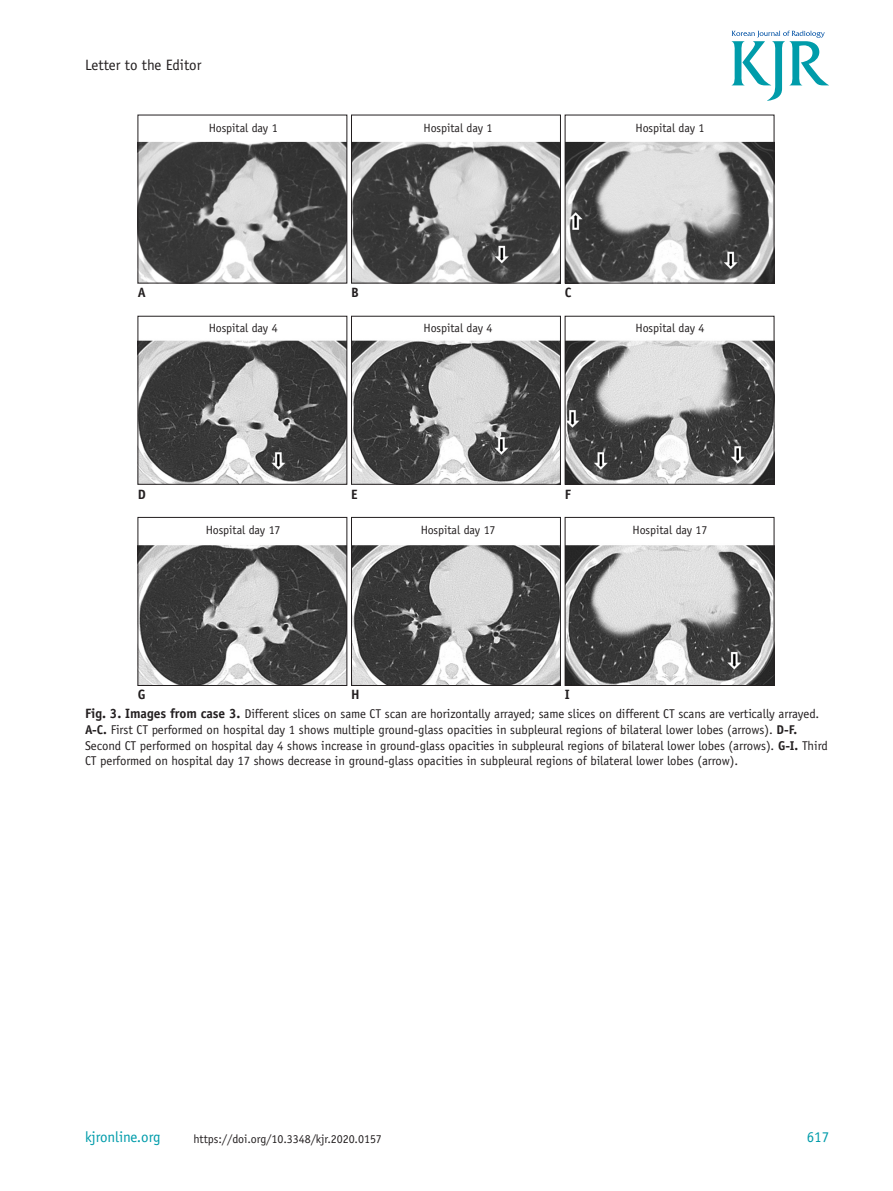
<style>
.page{position:relative;width:893px;height:1191px;background:#fff}
.page>*{position:absolute;margin:0;border:0;box-sizing:border-box;transform-origin:0 0}
.t1{font:15px "Officina Sans Std";letter-spacing:-.005em;color:#231f20}
.t2{font:15px "Officina Sans Std";letter-spacing:-.005em;color:#009caa}
.t3{font:700 13.5px "Officina Sans Std";color:#231f20}
.t4{font:12.75px/15.8px "Officina Sans Std";letter-spacing:-.005em;color:#231f20}
.t5{font:12px "Officina Sans Std";letter-spacing:-.005em;color:#231f20}
.s1{font-weight:700;font-size:13.5px}
.s2{font-weight:700}
</style>
<div class="page">
<svg style="left:732px;top:31px;width:97px;height:70px"></svg>
<img style="left:140px;top:141px;width:205px;height:140px">
<div style="left:138px;top:115px;width:209px;height:168px;border:1px solid #231f20"></div>
<img style="left:140px;top:340px;width:205px;height:142px">
<img style="left:140px;top:545px;width:205px;height:138px">
<div style="left:138px;top:517px;width:209px;height:168px;border:1px solid #231f20"></div>
<img style="left:353px;top:545px;width:206px;height:138px">
<div style="left:351px;top:517px;width:210px;height:168px;border:1px solid #231f20"></div>
<img style="left:567px;top:545px;width:205px;height:138px">
<div style="left:565px;top:517px;width:209px;height:168px;border:1px solid #231f20"></div>
<img style="left:353px;top:340px;width:206px;height:142px">
<div style="left:351px;top:316px;width:210px;height:168px;border:1px solid #231f20"></div>
<img style="left:567px;top:340px;width:205px;height:142px">
<div style="left:565px;top:316px;width:209px;height:168px;border:1px solid #231f20"></div>
<img style="left:353px;top:141px;width:206px;height:140px">
<div style="left:351px;top:115px;width:210px;height:168px;border:1px solid #231f20"></div>
<img style="left:567px;top:141px;width:205px;height:140px">
<div style="left:565px;top:115px;width:209px;height:168px;border:1px solid #231f20"></div>
<p class="t1" style="left:85px;top:56px;width:118px">Letter to the Editor</p>
<p class="t5" style="left:209px;top:121px;width:70px">Hospital day 1</p>
<p class="t5" style="left:424px;top:121px;width:70px">Hospital day 1</p>
<p class="t5" style="left:636px;top:121px;width:70px">Hospital day 1</p>
<p class="t3" style="left:138px;top:284px;width:10px">A</p>
<p class="t3" style="left:351px;top:284px;width:9px">B</p>
<p class="t3" style="left:565px;top:284px;width:8px">C</p>
<p class="t5" style="left:209px;top:321px;width:70px">Hospital day 4</p>
<p class="t5" style="left:424px;top:321px;width:70px">Hospital day 4</p>
<p class="t5" style="left:636px;top:321px;width:70px">Hospital day 4</p>
<p class="t3" style="left:138px;top:485px;width:10px">D</p>
<p class="t3" style="left:351px;top:485px;width:8px">E</p>
<p class="t3" style="left:565px;top:485px;width:8px">F</p>
<p class="t5" style="left:206px;top:523px;width:76px">Hospital day 17</p>
<p class="t5" style="left:421px;top:523px;width:76px">Hospital day 17</p>
<p class="t5" style="left:633px;top:523px;width:76px">Hospital day 17</p>
<p class="t3" style="left:138px;top:686px;width:9px">G</p>
<p class="t3" style="left:351px;top:686px;width:10px">H</p>
<p class="t3" style="left:565px;top:686px;width:6px">I</p>
<p class="t4" style="left:85px;top:705px;width:744px"><span class="s1">Fig. 3. Images from case 3.</span> Different slices on same CT scan are horizontally arrayed; same slices on different CT scans are vertically arrayed.<br><span class="s2">A-C.</span> First CT performed on hospital day 1 shows multiple ground-glass opacities in subpleural regions of bilateral lower lobes (arrows). <span class="s2">D-F.<br></span>Second CT performed on hospital day 4 shows increase in ground-glass opacities in subpleural regions of bilateral lower lobes (arrows). <span class="s2">G-I.</span> Third CT performed on hospital day 17 shows decrease in ground-glass opacities in subpleural regions of bilateral lower lobes (arrow).</p>
<p class="t2" style="left:85px;top:1128px;width:77px">kjronline.org</p>
<p class="t5" style="left:194px;top:1132px;width:190px">https://doi.org/10.3348/kjr.2020.0157</p>
<p class="t2" style="left:807px;top:1128px;width:24px">617</p>
</div>
